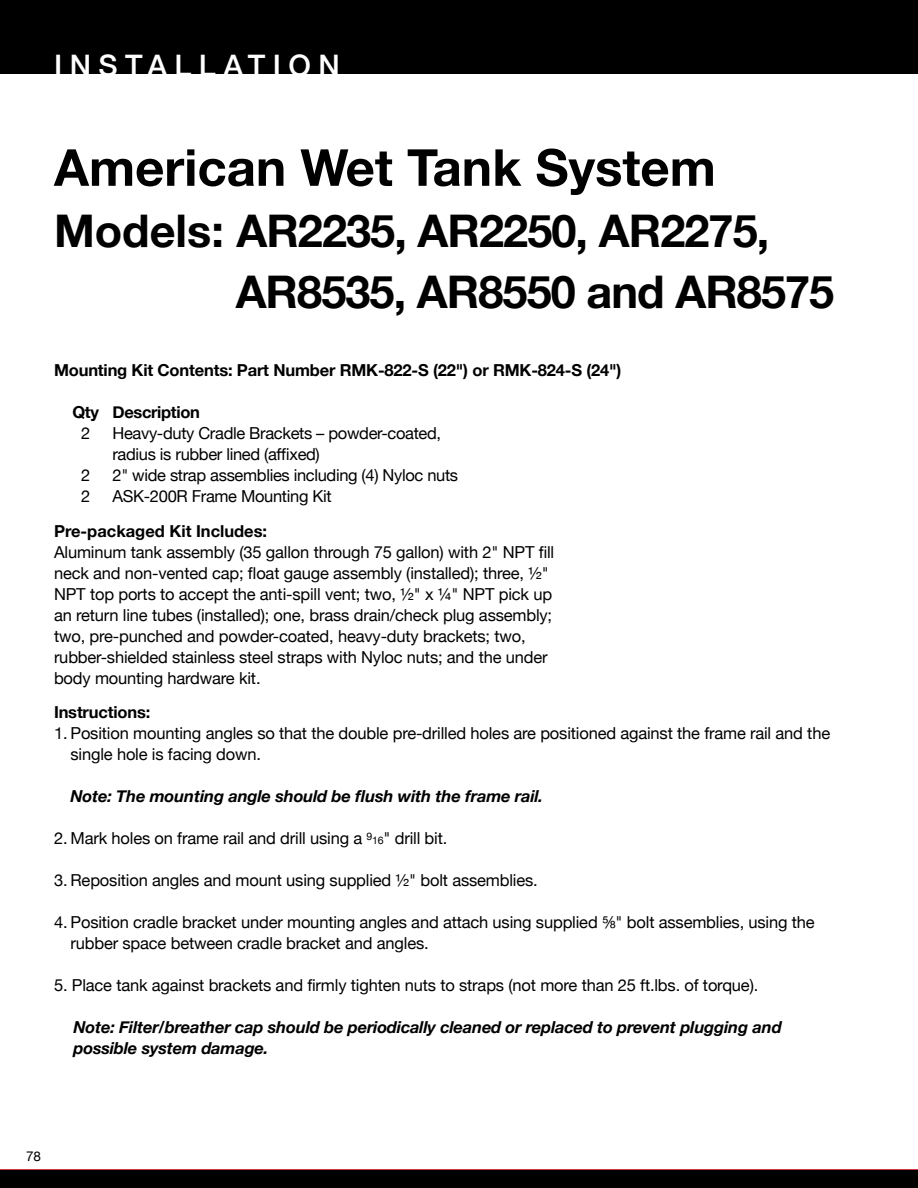
<style>
.page{position:relative;width:918px;height:1188px;background:#fff}
.page>*{position:absolute;margin:0;border:0;box-sizing:border-box;transform-origin:0 0}
.t1{font:700 51px "Helvetica Neue";color:#000}
.t2{font:700 45px/61.2px "Helvetica Neue";letter-spacing:-.02em;color:#000}
.t3{font:500 29.7px "Helvetica Neue";letter-spacing:.25em;color:#fff}
.t4{font:16.5px/21px "Helvetica Neue";letter-spacing:-.01em;color:#000}
.t5{font:italic 700 16.5px/21px "Helvetica Neue";letter-spacing:-.01em;color:#000}
.t6{font:700 16.5px "Helvetica Neue";letter-spacing:-.01em;color:#000}
.t7{font:13.5px "Helvetica Neue";color:#000}
.s1{font-size:10.5px}
</style>
<div class="page">
<div style="left:0;top:0;width:918px;height:74px;background:#000"></div>
<div style="left:0;top:1170px;width:918px;height:18px;background:#000"></div>
<h3 class="t3" style="left:54px;top:42px;width:287px">INSTALLATION</h3>
<h1 class="t1" style="left:54px;top:128px;width:663px">American Wet Tank System</h1>
<h2 class="t2" style="left:236px;top:202px;width:600px;text-indent:-182px">Models: AR2235, AR2250, AR2275,<br>AR8535, AR8550 and AR8575</h2>
<p class="t6" style="left:54px;top:357px;width:569px">Mounting Kit Contents: Part Number RMK-822-S (22") or RMK-824-S (24")</p>
<p class="t6" style="left:72px;top:399px;width:129px">Qty Description</p>
<p class="t4" style="left:81px;top:423px;width:11px">2</p>
<p class="t4" style="left:112px;top:423px;width:330px">Heavy-duty Cradle Brackets – powder-coated, radius is rubber lined (affixed)</p>
<p class="t4" style="left:81px;top:465px;width:11px">2</p>
<p class="t4" style="left:112px;top:465px;width:347px">2" wide strap assemblies including (4) Nyloc nuts</p>
<p class="t4" style="left:81px;top:486px;width:11px">2</p>
<p class="t4" style="left:112px;top:486px;width:221px">ASK-200R Frame Mounting Kit</p>
<p class="t6" style="left:54px;top:518px;width:215px">Pre-packaged Kit Includes:</p>
<p class="t4" style="left:54px;top:542px;width:502px">Aluminum tank assembly (35 gallon through 75 gallon) with 2" NPT fill neck and non-vented cap; float gauge assembly (installed); three, ½" NPT top ports to accept the anti-spill vent; two, ½" x ¼" NPT pick up an return line tubes (installed); one, brass drain/check plug assembly; two, pre-punched and powder-coated, heavy-duty brackets; two, rubber-shielded stainless steel straps with Nyloc nuts; and the under body mounting hardware kit.</p>
<p class="t6" style="left:54px;top:699px;width:98px">Instructions:</p>
<p class="t4" style="left:70px;top:724px;width:761px;text-indent:-16px">1. Position mounting angles so that the double pre-drilled holes are positioned against the frame rail and the single hole is facing down.</p>
<p class="t5" style="left:71px;top:786px;width:474px">Note: The mounting angle should be flush with the frame rail.</p>
<p class="t4" style="left:54px;top:829px;width:395px">2. Mark holes on frame rail and drill using a <sup>9</sup><span class="s1">16</span>" drill bit.</p>
<p class="t4" style="left:54px;top:871px;width:485px">3. Reposition angles and mount using supplied ½" bolt assemblies.</p>
<p class="t4" style="left:71px;top:913px;width:746px;text-indent:-16px">4. Position cradle bracket under mounting angles and attach using supplied ⅝" bolt assemblies, using the rubber space between cradle bracket and angles.</p>
<p class="t4" style="left:54px;top:976px;width:706px">5. Place tank against brackets and firmly tighten nuts to straps (not more than 25 ft.lbs. of torque).</p>
<p class="t5" style="left:74px;top:1017px;width:710px">Note: Filter/breather cap should be periodically cleaned or replaced to prevent plugging and possible system damage.</p>
<p class="t7" style="left:26px;top:1146px;width:17px">78</p>
</div>
